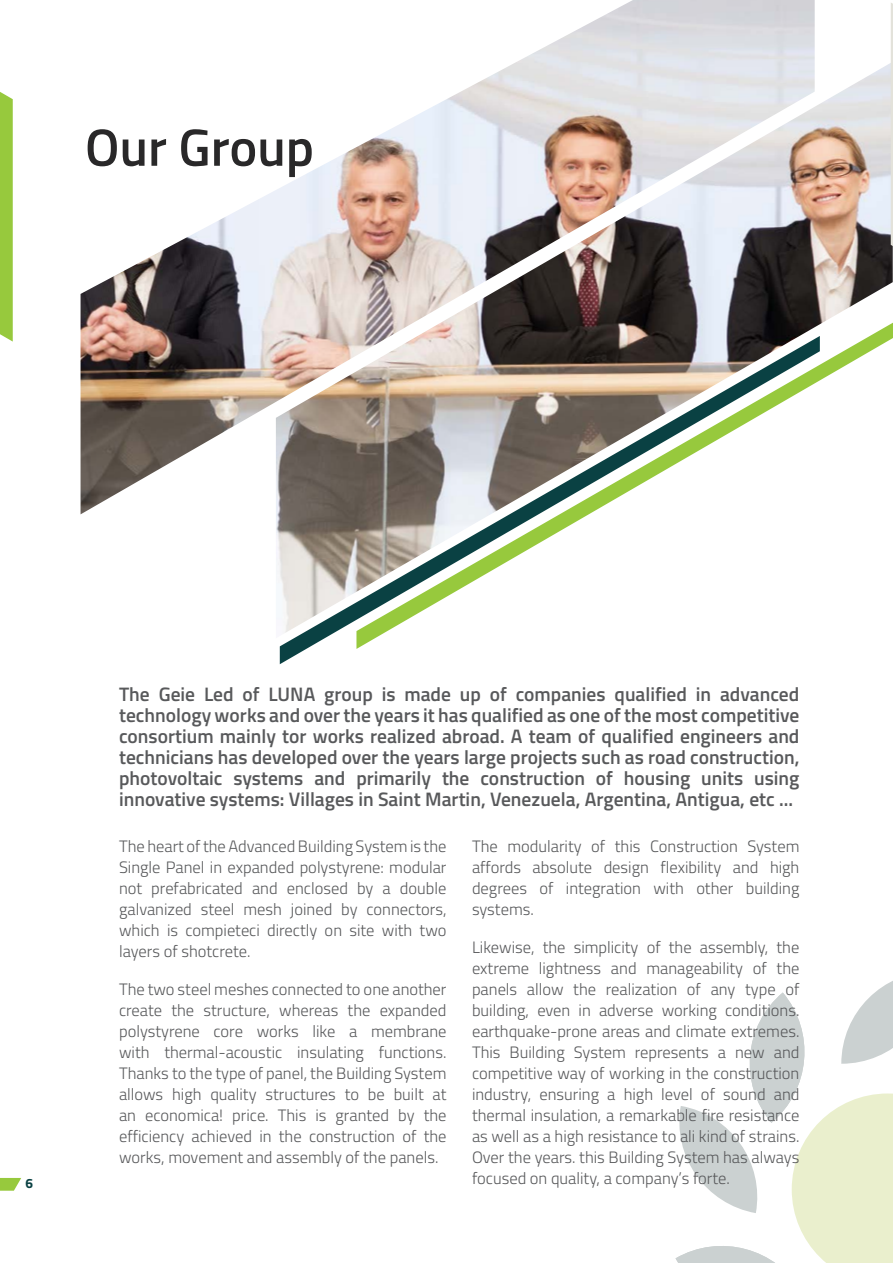
<style>
.page{position:relative;width:893px;height:1263px;background:#fff}
.page>*{position:absolute;margin:0;border:0;box-sizing:border-box;transform-origin:0 0}
.t1{font:600 52.5px "Titillium";color:#292829}
.t2{font:600 19.5px/21px "Titillium";color:#58595b;text-align:justify}
.t3{font:300 16.5px/21px "Titillium";color:#58595b;text-align:justify}
.t4{font:700 13.5px "Titillium";color:#0a4143}
</style>
<div class="page">
<img style="left:81px;top:0;width:812px;height:580px">
<svg style="left:280px;top:336px;width:76px;height:328px"></svg>
<svg style="left:356px;top:323px;width:537px;height:326px"></svg>
<svg style="left:0;top:92px;width:13px;height:250px;background:#9bcb46"></svg>
<svg style="left:675px;top:981px;width:218px;height:282px"></svg>
<svg style="left:891px;top:2px;width:2px;height:244px"></svg>
<svg style="left:0;top:1178px;width:21px;height:13px"></svg>
<h1 class="t1" style="left:85px;top:108px;width:230px">Our Group</h1>
<p class="t2" style="left:119px;top:682px;width:682px">The Geie Led of LUNA group is made up of companies qualified in advanced technology works and over the years it has qualified as one of the most competitive consortium mainly tor works realized abroad. A team of qualified engineers and technicians has developed over the years large projects such as road construction, photovoltaic systems and primarily the construction of housing units using innovative systems: Villages in Saint Martin, Venezuela, Argentina, Antigua, etc ...</p>
<p class="t3" style="left:119px;top:835px;width:329px">The heart of the Advanced Building System is the Single Panel in expanded polystyrene: modular not prefabricated and enclosed by a double galvanized steel mesh joined by connectors, which is compieteci directly on site with two layers of shotcrete.</p>
<p class="t3" style="left:119px;top:978px;width:329px">The two steel meshes connected to one another create the structure, whereas the expanded polystyrene core works like a membrane with thermal-acoustic insulating functions.<br>Thanks to the type of panel, the Building System allows high quality structures to be built at an economica! price. This is granted by the efficiency achieved in the construction of the works, movement and assembly of the panels.</p>
<p class="t3" style="left:472px;top:835px;width:329px">The modularity of this Construction System affords absolute design flexibility and high degrees of integration with other building systems.</p>
<p class="t3" style="left:472px;top:936px;width:329px">Likewise, the simplicity of the assembly, the extreme lightness and manageability of the panels allow the realization of any type of building, even in adverse working conditions. earthquake-prone areas and climate extremes.<br>This Building System represents a new and competitive way of working in the construction industry, ensuring a high level of sound and thermal insulation, a remarkable fire resistance as well as a high resistance to ali kind of strains.<br>Over the years. this Building System has always</p>
<p class="t4" style="left:26px;top:1173px;width:9px">6</p>
<p class="t3" style="left:472px;top:1167px;width:259px">focused on quality, a company’s forte.</p>
</div>
